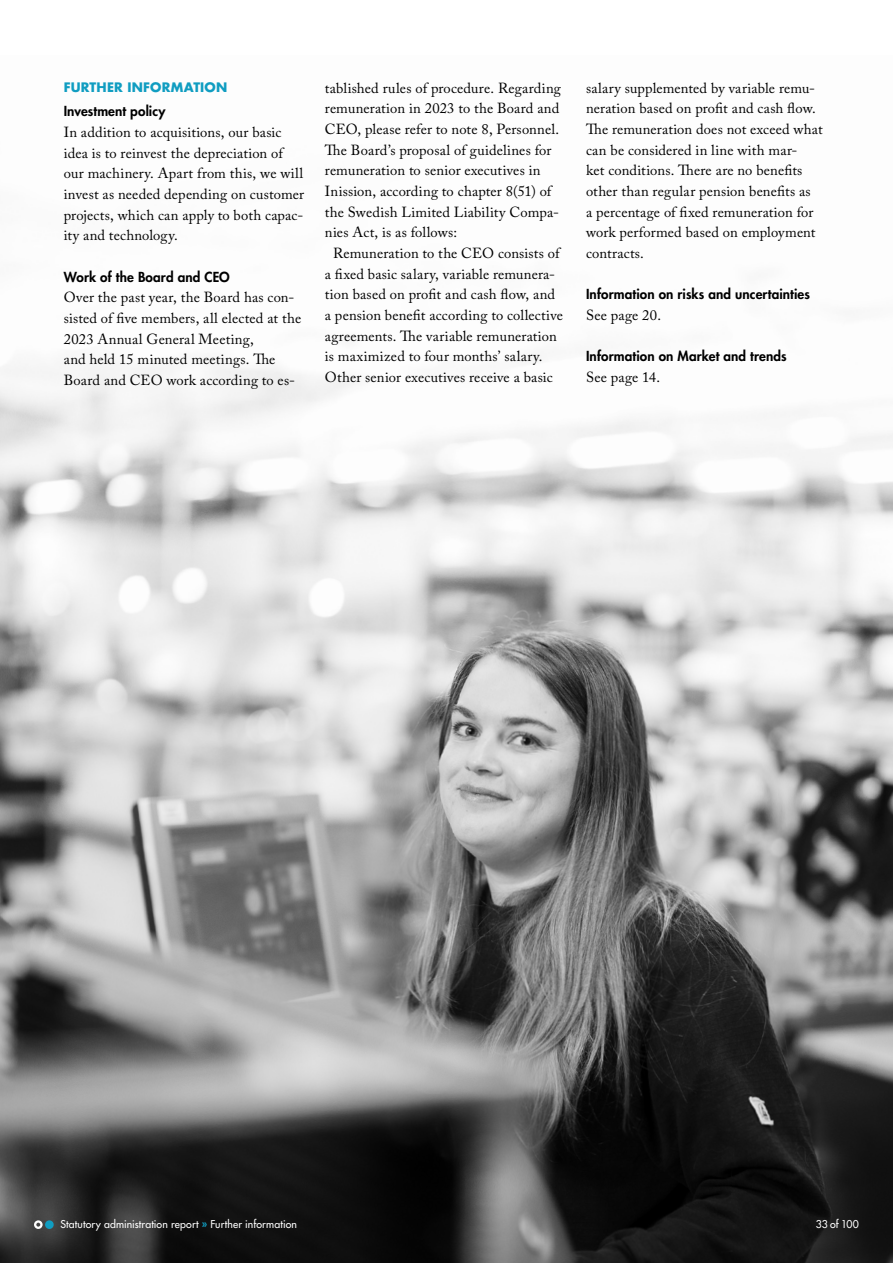
<style>
.page{position:relative;width:893px;height:1263px;background:#fff}
.page>*{position:absolute;margin:0;border:0;box-sizing:border-box;transform-origin:0 0}
.t1{font:14.55px/20.7px "Adobe Caslon Pro";letter-spacing:.01em;color:#000}
.t2{font:800 13.5px "Futura Std";letter-spacing:.01em;color:#000}
.t3{font:700 12.75px "Futura Std";letter-spacing:.02em;color:#109dc1}
.t4{font:500 10.5px "Futura Std";letter-spacing:.015em;color:#fff}
.s1{font-weight:800;color:#109dc1}
</style>
<div class="page">
<img style="left:0;top:357px;width:893px;height:906px">
<div style="left:45px;top:1220px;width:9px;height:9px;background:#109dc1;border-radius:50%"></div>
<svg style="left:34px;top:1220px;width:9px;height:9px"></svg>
<p class="t3" style="left:64px;top:79px;width:165px">FURTHER INFORMATION</p>
<p class="t2" style="left:64px;top:103px;width:103px">Investment policy</p>
<p class="t1" style="left:64px;top:122px;width:242px">In addition to acquisitions, our basic idea is to reinvest the depreciation of our machinery. Apart from this, we will invest as needed depending on customer projects, which can apply to both capac&shy;ity and technology.</p>
<p class="t2" style="left:64px;top:268px;width:168px">Work of the Board and CEO</p>
<p class="t1" style="left:64px;top:287px;width:239px">Over the past year, the Board has con&shy;sisted of five members, all elected at the 2023 Annual General Meeting,<br>and held 15 minuted meetings. The Board and CEO work according to es-</p>
<p class="t1" style="left:325px;top:77px;width:238px">tablished rules of procedure. Regarding</p>
<p class="t1" style="left:325px;top:98px;width:236px">remuneration in 2023 to the Board and</p>
<p class="t1" style="left:325px;top:118px;width:236px">CEO, please refer to note 8, Personnel.</p>
<p class="t1" style="left:325px;top:139px;width:228px">The Board’s proposal of guidelines for</p>
<p class="t1" style="left:325px;top:160px;width:217px">remuneration to senior executives in</p>
<p class="t1" style="left:325px;top:180px;width:228px">Inission, according to chapter 8(51) of</p>
<p class="t1" style="left:325px;top:201px;width:236px">the Swedish Limited Liability Compa-</p>
<p class="t1" style="left:325px;top:222px;width:134px">nies Act, is as follows:</p>
<p class="t1" style="left:333px;top:242px;width:228px">Remuneration to the CEO consists of</p>
<p class="t1" style="left:325px;top:263px;width:232px">a fixed basic salary, variable remunera-</p>
<p class="t1" style="left:325px;top:284px;width:232px">tion based on profit and cash flow, and</p>
<p class="t1" style="left:325px;top:304px;width:240px">a pension benefit according to collective</p>
<p class="t1" style="left:325px;top:325px;width:233px">agreements. The variable remuneration</p>
<p class="t1" style="left:325px;top:346px;width:219px">is maximized to four months’ salary.</p>
<p class="t1" style="left:325px;top:366px;width:229px">Other senior executives receive a basic</p>
<p class="t1" style="left:586px;top:77px;width:238px">salary supplemented by variable remu&shy;neration based on profit and cash flow.<br>The remuneration does not exceed what can be considered in line with mar-<br>ket conditions. There are no benefits other than regular pension benefits as<br>a percentage of fixed remuneration for work performed based on employment contracts.</p>
<p class="t2" style="left:586px;top:286px;width:225px">Information on risks and uncertainties</p>
<p class="t1" style="left:586px;top:304px;width:77px">See page 20.</p>
<p class="t2" style="left:586px;top:348px;width:202px">Information on Market and trends</p>
<p class="t1" style="left:586px;top:366px;width:76px">See page 14.</p>
<p class="t4" style="left:60px;top:1217px;width:238px">Statutory administration report <span class="s1">»</span> Further information</p>
<p class="t4" style="left:816px;top:1217px;width:45px">33 of 100</p>
</div>
